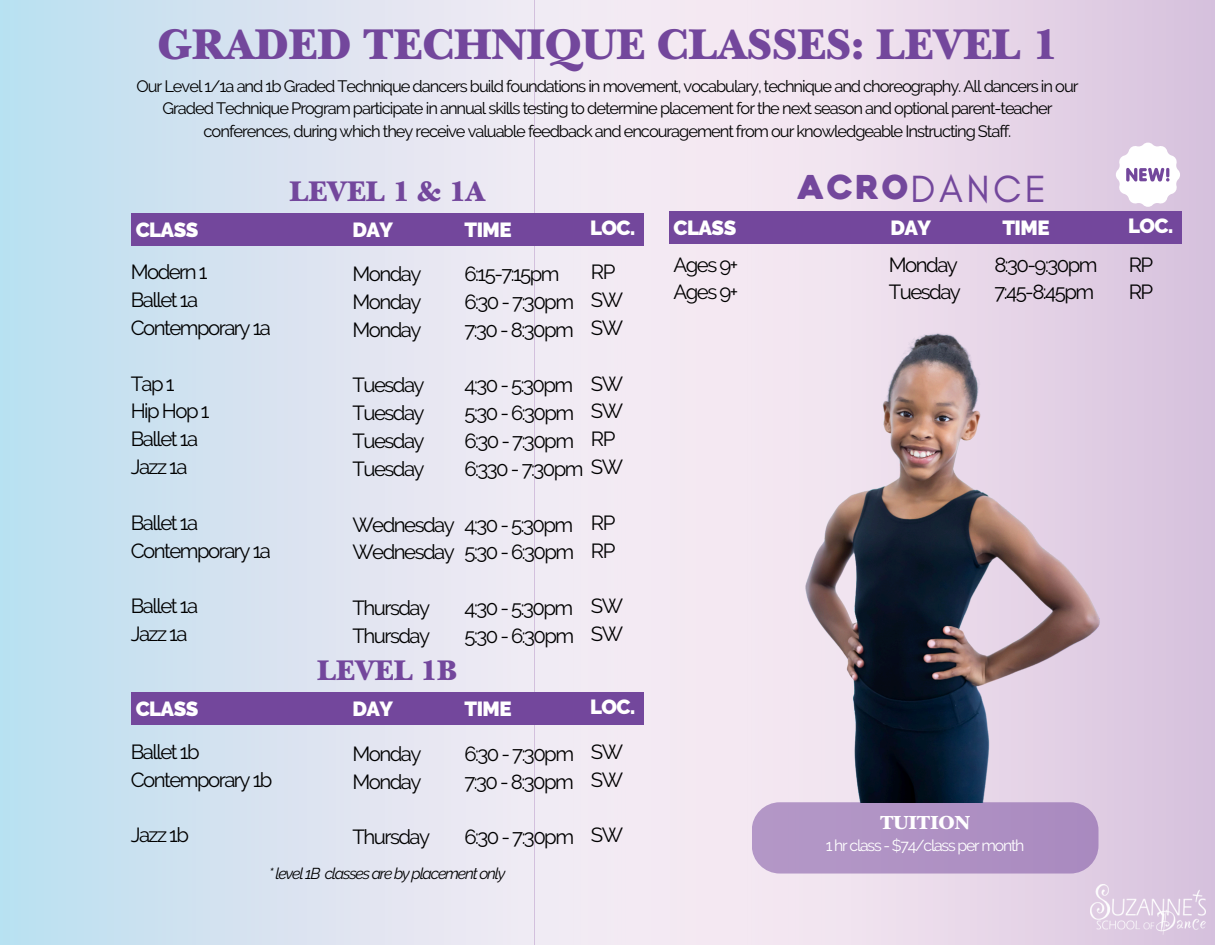
<style>
.page{position:relative;width:1215px;height:945px;background:#fff}
.page>*{position:absolute;margin:0;border:0;box-sizing:border-box;transform-origin:0 0}
.t1{font:900 45px "New Baskerville Std";color:#73479c}
.t2{font:38.7px "Glacial Indifference";letter-spacing:.09em;color:#73479c}
.t3{font:32.85px "Heavitas";color:#73479c}
.t4{font:900 29.7px "New Baskerville Std";color:#73479c}
.t5{font:20.4px/27.9px "Raleway";letter-spacing:-.075em;color:#000}
.t6{font:900 20.4px "Raleway";letter-spacing:-.025em;color:#fff}
.t7{font:900 19.8px "New Baskerville Std";color:#fff}
.t8{font:16.5px/22.5px "Raleway";letter-spacing:-.065em;color:#000;text-align:center}
.t9{font:15.9px "Raleway";letter-spacing:-.075em;color:#fff}
.t10{font:italic 15.75px "Raleway";letter-spacing:-.075em;color:#000}
</style>
<div class="page">
<svg style="left:832px;top:0;width:383px;height:945px;fill:#e0cde3"></svg>
<div style="left:0;top:0;width:832px;height:945px;background:linear-gradient(to right,#c2e0f0,#ffeaf2)"></div>
<div style="left:131px;top:213px;width:513px;height:32px;background:#73479c"></div>
<div style="left:752px;top:802px;width:346px;height:72px;background:#af92c4;border-radius:28px"></div>
<img style="left:1090px;top:885px;width:115px;height:49px">
<div style="left:131px;top:693px;width:513px;height:32px;background:#73479c"></div>
<img style="left:760px;top:317px;width:361px;height:485px">
<div style="left:669px;top:211px;width:513px;height:33px;background:#73479c"></div>
<svg style="left:1115px;top:142px;width:65px;height:65px"></svg>
<p class="t1" style="left:158px;top:28px;width:901px">GRADED TECHNIQUE CLASSES: LEVEL 1</p>
<h2 class="t8" style="left:136px;top:75px;width:944px">Our Level 1/1a and 1b Graded Technique dancers build foundations in movement, vocabulary, technique and choreography. All dancers in our<br>Graded Technique Program participate in annual skills testing to determine placement for the next season and optional parent-teacher conferences, during which they receive valuable feedback and encouragement from our knowledgeable Instructing Staff.</h2>
<h4 class="t3" style="left:798px;top:174px;width:112px">ACRO</h4>
<h5 class="t2" style="left:911px;top:165px;width:137px">DANCE</h5>
<h5 class="t6" style="left:674px;top:216px;width:64px">CLASS</h5>
<h5 class="t6" style="left:890px;top:216px;width:42px">DAY</h5>
<h5 class="t6" style="left:1002px;top:216px;width:49px">TIME</h5>
<p class="t6" style="left:1128px;top:214px;width:47px">LOC.</p>
<p class="t5" style="left:674px;top:250px;width:66px">Ages 9+</p>
<p class="t5" style="left:674px;top:278px;width:66px">Ages 9+</p>
<p class="t4" style="left:289px;top:180px;width:197px">LEVEL 1 &amp; 1A</p>
<p class="t6" style="left:353px;top:218px;width:42px">DAY</p>
<p class="t6" style="left:465px;top:218px;width:49px">TIME</p>
<p class="t6" style="left:590px;top:216px;width:47px">LOC.</p>
<p class="t5" style="left:353px;top:260px;width:71px">Monday</p>
<p class="t5" style="left:353px;top:288px;width:71px">Monday</p>
<p class="t5" style="left:353px;top:316px;width:71px">Monday</p>
<p class="t5" style="left:353px;top:371px;width:74px">Tuesday</p>
<p class="t5" style="left:353px;top:399px;width:74px">Tuesday</p>
<p class="t5" style="left:353px;top:427px;width:74px">Tuesday</p>
<p class="t5" style="left:353px;top:455px;width:74px">Tuesday</p>
<p class="t5" style="left:353px;top:510px;width:104px">Wednesday</p>
<p class="t5" style="left:353px;top:538px;width:104px">Wednesday</p>
<p class="t5" style="left:353px;top:594px;width:79px">Thursday</p>
<p class="t5" style="left:353px;top:622px;width:79px">Thursday</p>
<p class="t6" style="left:136px;top:218px;width:64px">CLASS</p>
<h1 class="t5" style="left:131px;top:258px;width:78px">Modern 1</h1>
<p class="t5" style="left:131px;top:286px;width:69px">Ballet 1a</p>
<h3 class="t5" style="left:131px;top:314px;width:142px">Contemporary 1a</h3>
<h5 class="t5" style="left:131px;top:369px;width:45px">Tap 1</h5>
<h5 class="t5" style="left:131px;top:397px;width:80px">Hip Hop 1</h5>
<h5 class="t5" style="left:131px;top:425px;width:69px">Ballet 1a</h5>
<h5 class="t5" style="left:131px;top:453px;width:58px">Jazz 1a</h5>
<p class="t5" style="left:889px;top:250px;width:71px">Monday</p>
<p class="t5" style="left:889px;top:278px;width:74px">Tuesday</p>
<p class="t5" style="left:994px;top:250px;width:105px">8:30-9:30pm</p>
<h6 class="t5" style="left:994px;top:278px;width:101px">7:45-8:45pm</h6>
<p class="t5" style="left:1129px;top:250px;width:26px">RP<br>RP</p>
<p class="t5" style="left:591px;top:258px;width:34px">RP<br>SW<br>SW</p>
<p class="t5" style="left:465px;top:260px;width:97px">6:15-7:15pm</p>
<p class="t5" style="left:465px;top:288px;width:111px">6:30 - 7:30pm</p>
<p class="t5" style="left:465px;top:316px;width:111px">7:30 - 8:30pm</p>
<p class="t5" style="left:465px;top:371px;width:110px">4:30 - 5:30pm</p>
<p class="t5" style="left:465px;top:399px;width:111px">5:30 - 6:30pm</p>
<p class="t5" style="left:465px;top:427px;width:111px">6:30 - 7:30pm</p>
<p class="t5" style="left:465px;top:455px;width:160px">6:330 - 7:30pm SW</p>
<p class="t5" style="left:465px;top:510px;width:110px">4:30 - 5:30pm</p>
<p class="t5" style="left:465px;top:538px;width:111px">5:30 - 6:30pm</p>
<p class="t5" style="left:465px;top:594px;width:110px">4:30 - 5:30pm</p>
<p class="t5" style="left:465px;top:622px;width:111px">5:30 - 6:30pm</p>
<p class="t5" style="left:591px;top:369px;width:34px;text-align:justify">SW SW RP</p>
<p class="t5" style="left:131px;top:509px;width:69px">Ballet 1a</p>
<p class="t5" style="left:131px;top:536px;width:142px">Contemporary 1a</p>
<p class="t5" style="left:131px;top:592px;width:69px">Ballet 1a</p>
<p class="t5" style="left:131px;top:620px;width:58px">Jazz 1a</p>
<p class="t5" style="left:591px;top:509px;width:26px">RP<br>RP</p>
<p class="t5" style="left:591px;top:592px;width:34px">SW</p>
<p class="t5" style="left:591px;top:620px;width:34px">SW</p>
<h3 class="t6" style="left:136px;top:697px;width:64px">CLASS</h3>
<h5 class="t5" style="left:131px;top:738px;width:70px">Ballet 1b</h5>
<h5 class="t5" style="left:131px;top:766px;width:143px">Contemporary 1b</h5>
<h5 class="t5" style="left:131px;top:821px;width:60px">Jazz 1b</h5>
<h6 class="t4" style="left:317px;top:659px;width:142px">LEVEL 1B</h6>
<h5 class="t6" style="left:353px;top:697px;width:42px">DAY</h5>
<p class="t6" style="left:465px;top:697px;width:49px">TIME</p>
<p class="t6" style="left:590px;top:695px;width:47px">LOC.</p>
<p class="t5" style="left:353px;top:740px;width:71px">Monday</p>
<p class="t5" style="left:353px;top:767px;width:71px">Monday</p>
<p class="t5" style="left:353px;top:823px;width:79px">Thursday</p>
<p class="t5" style="left:591px;top:738px;width:34px">SW</p>
<p class="t5" style="left:591px;top:766px;width:34px">SW</p>
<p class="t5" style="left:465px;top:740px;width:111px">6:30 - 7:30pm</p>
<h6 class="t5" style="left:465px;top:767px;width:111px">7:30 - 8:30pm</h6>
<h6 class="t5" style="left:465px;top:823px;width:111px">6:30 - 7:30pm</h6>
<p class="t5" style="left:591px;top:821px;width:34px">SW</p>
<p class="t10" style="left:269px;top:865px;width:238px">* level 1B classes are by placement only</p>
<h6 class="t7" style="left:880px;top:815px;width:92px">TUITION</h6>
<h6 class="t9" style="left:826px;top:836px;width:200px">1 hr class - $74/class per month</h6>
</div>
